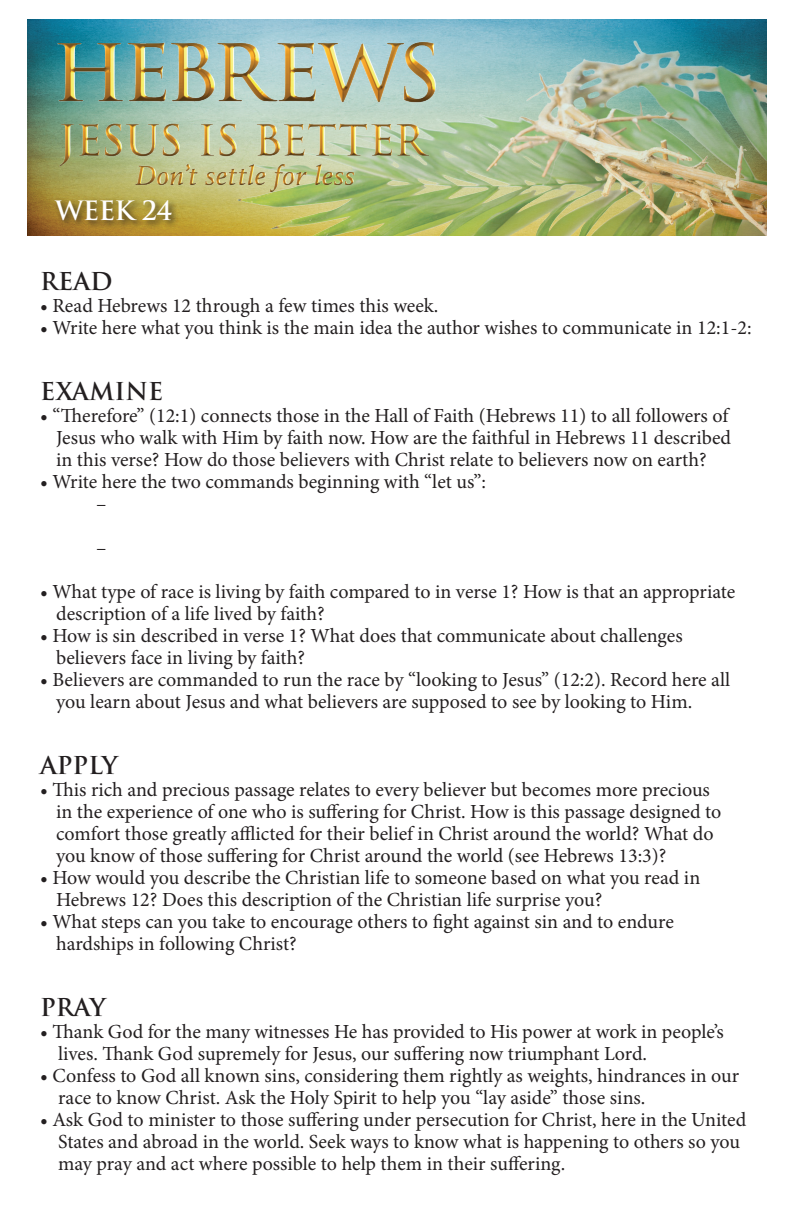
<style>
.page{position:relative;width:792px;height:1224px;background:#fff}
.page>*{position:absolute;margin:0;border:0;box-sizing:border-box;transform-origin:0 0}
.t1{font:700 26px "Trajan Pro";letter-spacing:-.02em;color:#fff}
.t2{font:700 24px "Trajan Pro";color:#231f20}
.t3{font:20px/22px "Minion Pro";letter-spacing:-.005em;color:#231f20}
</style>
<div class="page">
<img style="left:27px;top:19px;width:739px;height:216px">
<img style="left:232px;top:21px;width:534px;height:214px">
<img style="left:55px;top:38px;width:383px;height:68px">
<img style="left:55px;top:118px;width:376px;height:79px">
<div style="left:53px;top:196px;width:128px;height:34px;background:#231f20;opacity:.75"></div>
<h1 class="t1" style="left:55px;top:194px;width:118px">WEEK 24</h1>
<p class="t2" style="left:40px;top:266px;width:74px">READ</p>
<p class="t3" style="left:40px;top:295px;width:400px">• Read Hebrews 12 through a few times this week.</p>
<p class="t3" style="left:40px;top:317px;width:713px">• Write here what you think is the main idea the author wishes to communicate in 12:1-2:</p>
<p class="t2" style="left:40px;top:376px;width:125px">EXAMINE</p>
<p class="t3" style="left:56px;top:405px;width:677px;text-indent:-16px">• “Therefore” (12:1) connects those in the Hall of Faith (Hebrews 11) to all followers of<br>Jesus who walk with Him by faith now. How are the faithful in Hebrews 11 described in this verse? How do those believers with Christ relate to believers now on earth?</p>
<p class="t3" style="left:96px;top:471px;width:391px;text-indent:-56px">• Write here the two commands beginning with “let us”: –</p>
<p class="t3" style="left:96px;top:537px;width:12px">–</p>
<p class="t3" style="left:56px;top:581px;width:681px;text-indent:-16px">• What type of race is living by faith compared to in verse 1? How is that an appropriate description of a life lived by faith?</p>
<p class="t3" style="left:56px;top:625px;width:628px;text-indent:-16px">• How is sin described in verse 1? What does that communicate about challenges believers face in living by faith?</p>
<p class="t3" style="left:56px;top:669px;width:676px;text-indent:-16px">• Believers are commanded to run the race by “looking to Jesus” (12:2). Record here all you learn about Jesus and what believers are supposed to see by looking to Him.</p>
<p class="t2" style="left:40px;top:750px;width:79px">APPLY</p>
<p class="t3" style="left:56px;top:779px;width:667px;text-indent:-16px">• This rich and precious passage relates to every believer but becomes more precious in the experience of one who is suffering for Christ. How is this passage designed to comfort those greatly afflicted for their belief in Christ around the world? What do you know of those suffering for Christ around the world (see Hebrews 13:3)?</p>
<p class="t3" style="left:56px;top:867px;width:646px;text-indent:-16px">• How would you describe the Christian life to someone based on what you read in<br>Hebrews 12? Does this description of the Christian life surprise you?</p>
<p class="t3" style="left:56px;top:911px;width:619px;text-indent:-16px">• What steps can you take to encourage others to fight against sin and to endure hardships in following Christ?</p>
<p class="t2" style="left:40px;top:992px;width:67px">PRAY</p>
<p class="t3" style="left:58px;top:1021px;width:667px;text-indent:-18px">• Thank God for the many witnesses He has provided to His power at work in people’s lives. Thank God supremely for Jesus, our suffering now triumphant Lord.</p>
<p class="t3" style="left:58px;top:1065px;width:683px;text-indent:-18px">• Confess to God all known sins, considering them rightly as weights, hindrances in our race to know Christ. Ask the Holy Spirit to help you “lay aside” those sins.</p>
<p class="t3" style="left:58px;top:1109px;width:690px;text-indent:-18px">• Ask God to minister to those suffering under persecution for Christ, here in the United<br>States and abroad in the world. Seek ways to know what is happening to others so you may pray and act where possible to help them in their suffering.</p>
</div>
